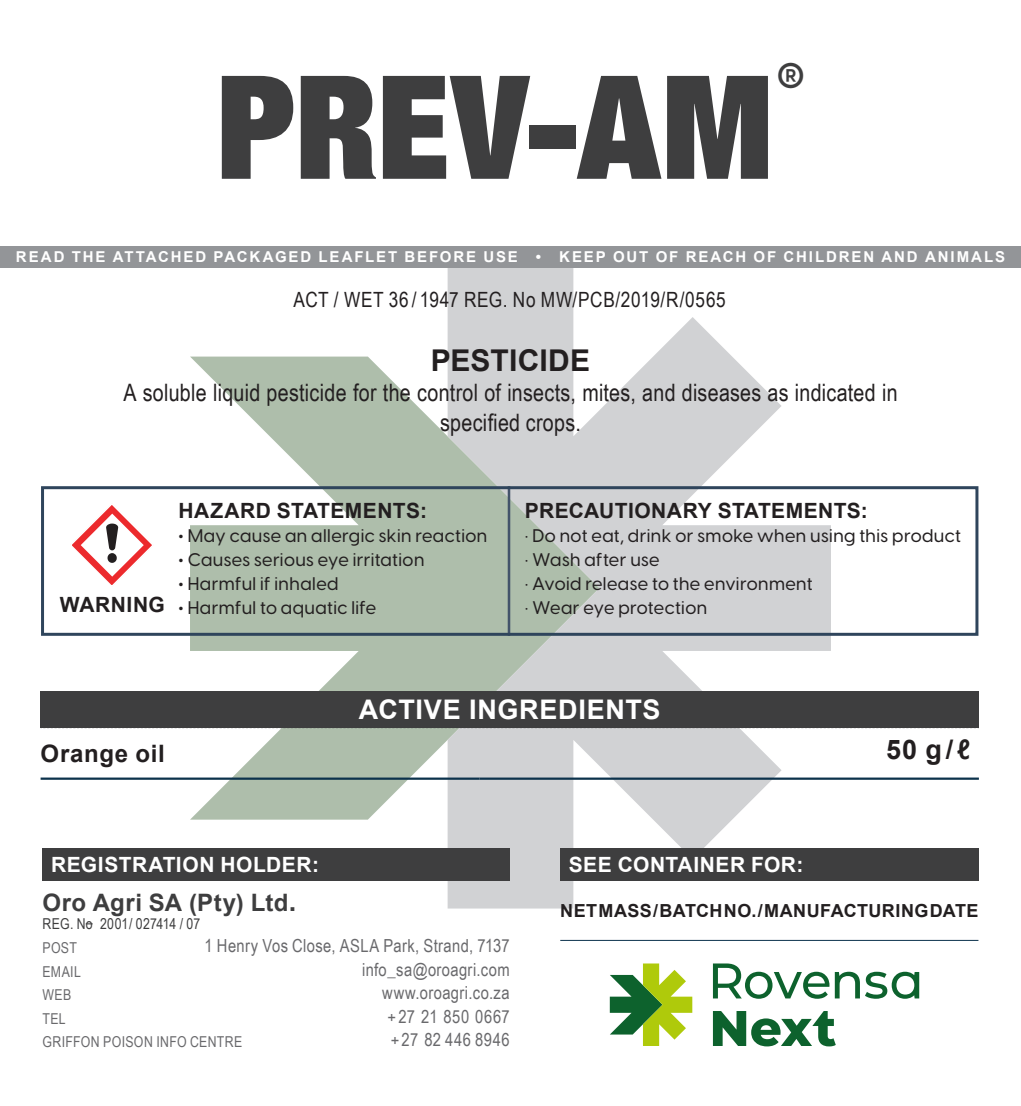
<style>
.page{position:relative;width:1021px;height:1106px;background:#fff}
.page>*{position:absolute;margin:0;border:0;box-sizing:border-box;transform-origin:0 0}
.t1{font:900 condensed 144px "Helvetica Neue LT Std";color:#3e3e3f}
.t2{font:600 35.1px "Visby CF";color:#3e3e3f}
.t3{font:700 30px "Arial";letter-spacing:.005em;color:#231f20}
.HEADING___panel_box{font:700 27px "Arial";letter-spacing:.025em;color:#fff}
.t4{font:700 27px "Arial";color:#231f20}
.t5{font:24px/30px "Arial Narrow";letter-spacing:.01em;color:#231f20;text-align:center}
.t6{font:700 24px "Arial";letter-spacing:.02em;color:#3e3e3f}
.t7{font:700 24px "Arial";letter-spacing:.025em;color:#231f20}
.t8{font:700 21px "Arial";letter-spacing:.02em;color:#231f20}
.t9{font:21px "Arial Narrow";letter-spacing:.03em;color:#231f20}
.HEADING___panel_box-2{font:700 21px "Arial";letter-spacing:.025em;color:#fff}
.t10{font:500 18px "Visby CF";letter-spacing:.025em;color:#231f20}
.L2_descriptor{font:18px "Arial Narrow";letter-spacing:.02em;color:#69696c}
.t11{font:700 18px "Arial";letter-spacing:.025em;color:#231f20}
.t12{font:700 15px "Arial";letter-spacing:.125em;color:#fff}
.L2_descriptor-2{font:15px "Arial Narrow";letter-spacing:.025em;color:#69696c}
.t13{font:15px "Arial Narrow";letter-spacing:.005em;color:#3e3e3f}
.s1{font-weight:800}
.s2{font-size:27px}
</style>
<div class="page">
<svg style="left:190px;top:356px;width:257px;height:463px;fill:#aebeab"></svg>
<svg style="left:447px;top:268px;width:384px;height:640px;fill:#d1d2d4"></svg>
<svg style="left:609px;top:963px;width:83px;height:83px"></svg>
<svg style="left:713px;top:1011px;width:122px;height:35px"></svg>
<svg style="left:713px;top:963px;width:206px;height:35px"></svg>
<svg style="left:72px;top:505px;width:80px;height:80px"></svg>
<hr style="left:507px;top:486px;width:3px;height:150px;background:#43536a">
<div style="left:41px;top:486px;width:937px;height:150px;border:3px solid #2f455c"></div>
<div style="left:43px;top:848px;width:466px;height:32px;background:#3e3e3f"></div>
<div style="left:41px;top:691px;width:937px;height:36px;background:#3e3e3f"></div>
<hr style="left:41px;top:777px;width:438px;height:2px;background:#0c324c">
<hr style="left:479px;top:777px;width:499px;height:2px;background:#0c324c">
<svg style="left:41px;top:727px;width:937px;height:1px"></svg>
<div style="left:560px;top:848px;width:418px;height:32px;background:#3e3e3f"></div>
<hr style="left:560px;top:939px;width:418px;height:2px;background:#0c324c">
<div style="left:0;top:246px;width:1020px;height:21px;background:#939598"></div>
<p class="t1" style="left:216px;top:35px;width:559px">PREV-AM</p>
<p class="t2" style="left:776px;top:53px;width:29px">®</p>
<p class="t12" style="left:16px;top:247px;width:990px">READ THE ATTACHED PACKAGED LEAFLET BEFORE USE • KEEP OUT OF REACH OF CHILDREN AND ANIMALS</p>
<p class="t9" style="left:293px;top:284px;width:434px">ACT / WET 36 / 1947 REG. No MW/PCB/2019/R/0565</p>
<p class="t3" style="left:431px;top:341px;width:161px">PESTICIDE</p>
<p class="t5" style="left:123px;top:377px;width:775px">A soluble liquid pesticide for the control of insects, mites, and diseases as indicated in specified crops.</p>
<p class="t8" style="left:60px;top:591px;width:106px">WARNING</p>
<p class="t8" style="left:178px;top:497px;width:250px">HAZARD STATEMENTS:</p>
<p class="t10" style="left:178px;top:524px;width:310px"><span class="s1">•</span> May cause an allergic skin reaction</p>
<p class="t10" style="left:178px;top:548px;width:247px"><span class="s1">•</span> Causes serious eye irritation</p>
<p class="t10" style="left:178px;top:572px;width:162px"><span class="s1">•</span> Harmful if inhaled</p>
<p class="t10" style="left:178px;top:596px;width:199px"><span class="s1">•</span> Harmful to aquatic life</p>
<p class="t8" style="left:525px;top:497px;width:344px">PRECAUTIONARY STATEMENTS:</p>
<p class="t10" style="left:525px;top:524px;width:437px">• Do not eat, drink or smoke when using this product</p>
<p class="t10" style="left:525px;top:548px;width:136px">• Wash after use</p>
<p class="t10" style="left:525px;top:572px;width:289px">• Avoid release to the environment</p>
<p class="t10" style="left:525px;top:596px;width:184px">• Wear eye protection</p>
<p class="HEADING___panel_box" style="left:359px;top:692px;width:303px">ACTIVE INGREDIENTS</p>
<p class="t7" style="left:41px;top:737px;width:126px">Orange oil</p>
<p class="t4" style="left:886px;top:731px;width:86px">50 g/ℓ</p>
<p class="HEADING___panel_box-2" style="left:51px;top:851px;width:269px">REGISTRATION HOLDER:</p>
<p class="t6" style="left:43px;top:886px;width:255px">Oro Agri SA (Pty) Ltd<span class="s2">.</span></p>
<p class="t13" style="left:43px;top:912px;width:159px">REG. No 2001/ 027414 / 07</p>
<p class="L2_descriptor-2" style="left:43px;top:936px;width:36px">POST</p>
<p class="L2_descriptor" style="left:205px;top:932px;width:306px">1 Henry Vos Close, ASLA Park, Strand, 7137</p>
<p class="L2_descriptor-2" style="left:43px;top:960px;width:40px">EMAIL</p>
<p class="L2_descriptor" style="left:362px;top:956px;width:149px">info_sa@oroagri.com</p>
<p class="L2_descriptor-2" style="left:43px;top:983px;width:30px">WEB</p>
<p class="L2_descriptor" style="left:382px;top:979px;width:129px">www.oroagri.co.za</p>
<p class="L2_descriptor-2" style="left:43px;top:1007px;width:25px">TEL</p>
<p class="L2_descriptor" style="left:387px;top:1003px;width:124px">+27 21 850 0667</p>
<p class="L2_descriptor-2" style="left:43px;top:1030px;width:201px">GRIFFON POISON INFO CENTRE</p>
<p class="L2_descriptor" style="left:391px;top:1026px;width:120px">+27 82 446 8946</p>
<p class="HEADING___panel_box-2" style="left:568px;top:851px;width:236px">SEE CONTAINER FOR:</p>
<p class="t11" style="left:560px;top:899px;width:419px">NET MASS / BATCH NO. / MANUFACTURING DATE</p>
</div>
